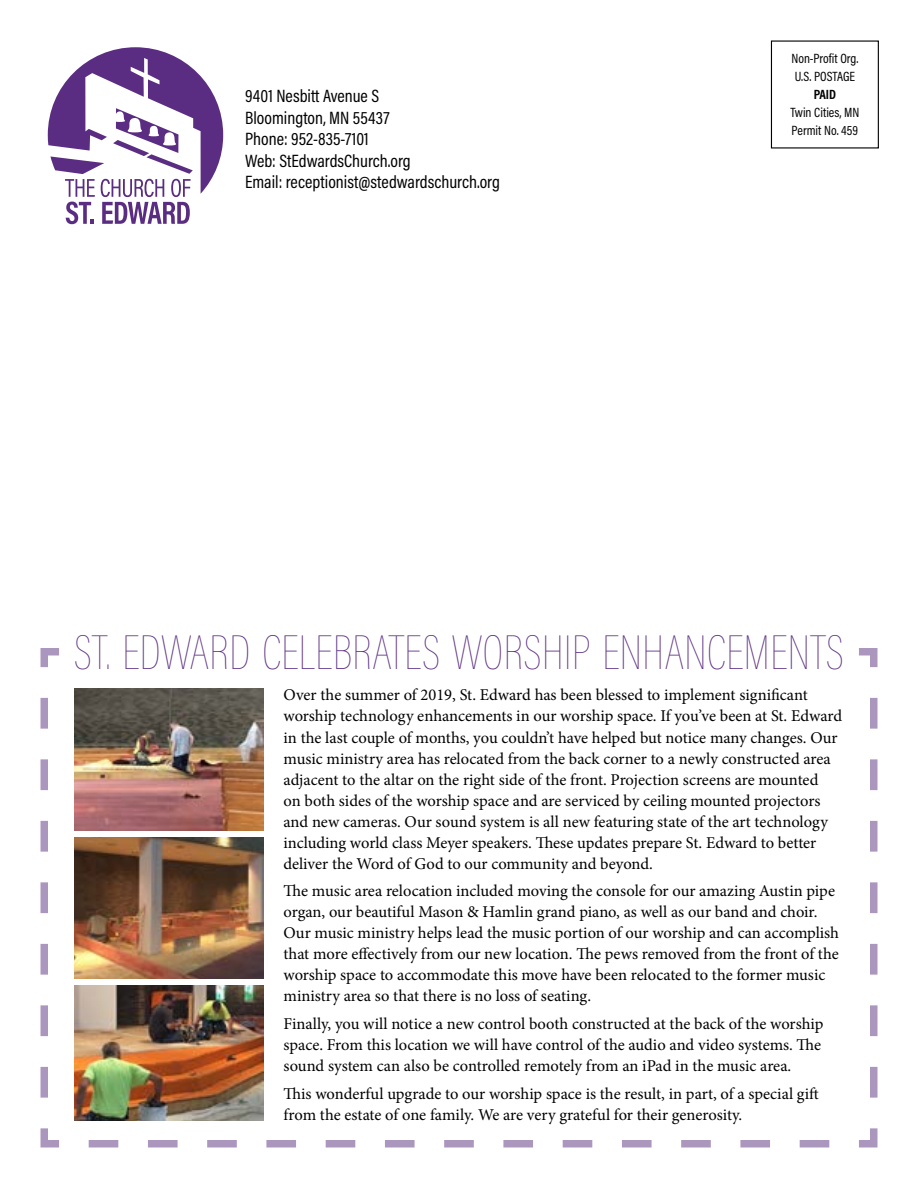
<style>
.page{position:relative;width:918px;height:1188px;background:#fff}
.page>*{position:absolute;margin:0;border:0;box-sizing:border-box;transform-origin:0 0}
.t1{font:100 49.5px "Acumin Pro Cond";color:#5b2d82}
.t2{font:18px/21.6px "Acumin Pro Cond";color:#000}
.t3{font:16.5px/21px "Minion Pro";letter-spacing:-.005em;color:#000}
.t4{font:13.5px/18px "Acumin Pro Cond";color:#000}
.t5{font:700 13.5px "Acumin Pro Cond";color:#000}
</style>
<div class="page">
<svg style="left:40px;top:648px;width:838px;height:500px"></svg>
<svg style="left:48px;top:47px;width:175px;height:177px"></svg>
<div style="left:771px;top:40px;width:108px;height:108px;border:1px solid #000"></div>
<div style="left:74px;top:633px;width:770px;height:95px;background:#fff"></div>
<img style="left:74px;top:688px;width:189px;height:142px">
<img style="left:74px;top:837px;width:189px;height:142px">
<img style="left:74px;top:986px;width:189px;height:134px">
<p class="t2" style="left:245px;top:85px;width:256px">9401 Nesbitt Avenue S<br>Bloomington, MN 55437<br>Phone: 952-835-7101<br>Web: StEdwardsChurch.org<br>Email: receptionist@stedwardschurch.org</p>
<p class="t4" style="left:791px;top:50px;width:68px">Non-Profit Org.<br>U.S. POSTAGE</p>
<p class="t5" style="left:814px;top:86px;width:24px">PAID</p>
<p class="t4" style="left:790px;top:104px;width:71px">Twin Cities, MN<br>Permit No. 459</p>
<h1 class="t1" style="left:74px;top:622px;width:771px">ST. EDWARD CELEBRATES WORSHIP ENHANCEMENTS</h1>
<p class="t3" style="left:284px;top:685px;width:560px">Over the summer of 2019, St. Edward has been blessed to implement significant worship technology enhancements in our worship space. If you’ve been at St. Edward in the last couple of months, you couldn’t have helped but notice many changes. Our music ministry area has relocated from the back corner to a newly constructed area adjacent to the altar on the right side of the front. Projection screens are mounted<br>on both sides of the worship space and are serviced by ceiling mounted projectors and new cameras. Our sound system is all new featuring state of the art technology including world class Meyer speakers. These updates prepare St. Edward to better deliver the Word of God to our community and beyond.</p>
<p class="t3" style="left:284px;top:881px;width:557px">The music area relocation included moving the console for our amazing Austin pipe organ, our beautiful Mason &amp; Hamlin grand piano, as well as our band and choir.<br>Our music ministry helps lead the music portion of our worship and can accomplish that more effectively from our new location. The pews removed from the front of the worship space to accommodate this move have been relocated to the former music ministry area so that there is no loss of seating.</p>
<p class="t3" style="left:284px;top:1013px;width:541px">Finally, you will notice a new control booth constructed at the back of the worship space. From this location we will have control of the audio and video systems. The sound system can also be controlled remotely from an iPad in the music area.</p>
<p class="t3" style="left:284px;top:1083px;width:537px">This wonderful upgrade to our worship space is the result, in part, of a special gift from the estate of one family. We are very grateful for their generosity.</p>
</div>
